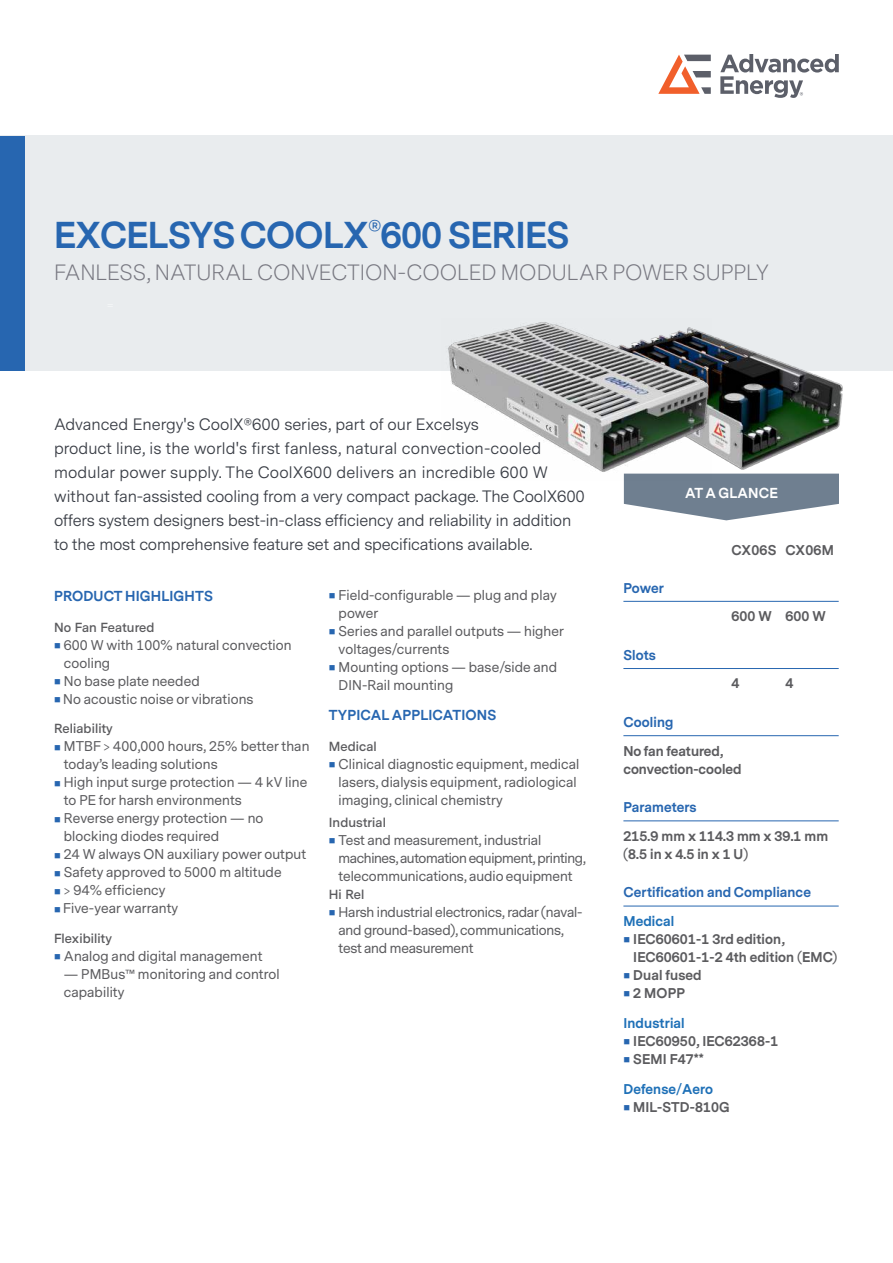
<style>
.page{position:relative;width:893px;height:1263px;background:#fff}
.page>*{position:absolute;margin:0;border:0;box-sizing:border-box;transform-origin:0 0}
.t1{font:700 34.95px "Messina Sans";letter-spacing:-.015em;color:#2766b0}
.t2{font:300 20.55px "Messina Sans";letter-spacing:-.005em;color:#787881}
.t3{font:16.5px/24px "Messina Sans";letter-spacing:-.01em;color:#393d45}
.t4{font:700 13.5px "Messina Sans";letter-spacing:.01em;color:#2766b0}
.t5{font:700 13.5px "Messina Sans";letter-spacing:.01em;color:#fff}
.t6{font:13.2px/18px "Messina Sans";letter-spacing:.01em;color:#5b5b5e}
.t7{font:700 13.2px/18px "Messina Sans";letter-spacing:.01em;color:#5b5b5e}
.t8{font:13.2px/18px "Messina Sans";letter-spacing:-.01em;color:#5b5b5e}
.t9{font:600 13.2px "Messina Sans";letter-spacing:.01em;color:#5b5b5e}
.t10{font:700 13.2px "Messina Sans";letter-spacing:.01em;color:#2766b0}
.t11{font:700 13.2px "Messina Sans";letter-spacing:.01em;color:#1e70b7}
.s1{color:#2766b0}
</style>
<div class="page">
<div style="left:0;top:136px;width:893px;height:235px;background:#e9ecee"></div>
<div style="left:0;top:136px;width:24px;height:235px;background:#2766b0"></div>
<svg style="left:658px;top:55px;width:53px;height:39px"></svg>
<svg style="left:720px;top:54px;width:119px;height:44px"></svg>
<hr style="left:623px;top:601px;width:216px;height:1px;background:#2766b0">
<hr style="left:623px;top:668px;width:216px;height:1px;background:#2766b0">
<hr style="left:623px;top:735px;width:216px;height:1px;background:#2766b0">
<hr style="left:623px;top:821px;width:216px;height:1px;background:#2766b0">
<hr style="left:623px;top:906px;width:216px;height:1px;background:#2766b0">
<svg style="left:631px;top:505px;width:200px;height:15px"></svg>
<img style="left:623px;top:335px;width:220px;height:170px">
<img style="left:448px;top:322px;width:263px;height:158px">
<h1 class="t1" style="left:54px;top:218px;width:516px">EXCELSYS COOLX<sup>®</sup>600 SERIES</h1>
<h2 class="t2" style="left:54px;top:264px;width:716px">FANLESS, NATURAL CONVECTION-COOLED MODULAR POWER SUPPLY</h2>
<p class="t3" style="left:54px;top:413px;width:532px">Advanced Energy's CoolX®600 series, part of our Excelsys<br>product line, is the world's first fanless, natural convection-cooled modular power supply. The CoolX600 delivers an incredible 600 W without fan-assisted cooling from a very compact package. The CoolX600 offers system designers best-in-class efficiency and reliability in addition to the most comprehensive feature set and specifications available.</p>
<p class="t4" style="left:54px;top:589px;width:160px">PRODUCT HIGHLIGHTS</p>
<p class="t9" style="left:54px;top:622px;width:102px">No Fan Featured</p>
<p class="t6" style="left:64px;top:636px;width:229px;text-indent:-10px"><span class="s1">■</span> 600 W with 100% natural convection cooling</p>
<p class="t6" style="left:54px;top:672px;width:147px"><span class="s1">■</span> No base plate needed</p>
<p class="t6" style="left:54px;top:690px;width:201px"><span class="s1">■</span> No acoustic noise or vibrations</p>
<p class="t9" style="left:54px;top:724px;width:60px">Reliability</p>
<p class="t6" style="left:64px;top:738px;width:247px;text-indent:-10px"><span class="s1">■</span> MTBF &gt; 400,000 hours, 25% better than today’s leading solutions</p>
<p class="t6" style="left:64px;top:774px;width:245px;text-indent:-10px"><span class="s1">■</span> High input surge protection — 4 kV line to PE for harsh environments</p>
<p class="t6" style="left:64px;top:810px;width:201px;text-indent:-10px"><span class="s1">■</span> Reverse energy protection — no blocking diodes required</p>
<p class="t6" style="left:54px;top:846px;width:254px"><span class="s1">■</span> 24 W always ON auxiliary power output</p>
<p class="t6" style="left:54px;top:864px;width:229px"><span class="s1">■</span> Safety approved to 5000 m altitude</p>
<p class="t6" style="left:54px;top:882px;width:113px"><span class="s1">■</span> &gt; 94% efficiency</p>
<p class="t6" style="left:54px;top:900px;width:126px"><span class="s1">■</span> Five-year warranty</p>
<p class="t9" style="left:54px;top:934px;width:59px">Flexibility</p>
<p class="t6" style="left:54px;top:948px;width:210px"><span class="s1">■</span> Analog and digital management</p>
<p class="t6" style="left:64px;top:966px;width:217px">— PMBus™ monitoring and control capability</p>
<p class="t6" style="left:339px;top:586px;width:220px;text-indent:-10px"><span class="s1">■</span> Field-configurable — plug and play power</p>
<p class="t6" style="left:339px;top:622px;width:227px;text-indent:-10px"><span class="s1">■</span> Series and parallel outputs — higher voltages/currents</p>
<p class="t6" style="left:339px;top:658px;width:220px;text-indent:-10px"><span class="s1">■</span> Mounting options — base/side and<br>DIN-Rail mounting</p>
<p class="t4" style="left:329px;top:708px;width:169px">TYPICAL APPLICATIONS</p>
<p class="t9" style="left:329px;top:741px;width:50px">Medical</p>
<p class="t6" style="left:339px;top:755px;width:242px;text-indent:-10px"><span class="s1">■</span> Clinical diagnostic equipment, medical lasers, dialysis equipment, radiological imaging, clinical chemistry</p>
<p class="t9" style="left:329px;top:818px;width:59px">Industrial</p>
<p class="t6" style="left:339px;top:832px;width:249px;text-indent:-10px"><span class="s1">■</span> Test and measurement, industrial machines, automation equipment, printing, telecommunications, audio equipment</p>
<p class="t9" style="left:329px;top:890px;width:37px">Hi Rel</p>
<p class="t8" style="left:339px;top:904px;width:246px;text-indent:-10px"><span class="s1">■</span> Harsh industrial electronics, radar (naval&shy;and ground-based), communications, test and measurement</p>
<p class="t5" style="left:685px;top:486px;width:94px">AT A GLANCE</p>
<p class="t10" style="left:623px;top:581px;width:42px">Power</p>
<p class="t10" style="left:623px;top:648px;width:34px">Slots</p>
<p class="t7" style="left:731px;top:542px;width:104px">CX06S CX06M</p>
<p class="t7" style="left:731px;top:608px;width:96px">600 W 600 W</p>
<p class="t7" style="left:731px;top:675px;width:9px">4</p>
<p class="t7" style="left:785px;top:675px;width:9px">4</p>
<p class="t10" style="left:623px;top:715px;width:51px">Cooling</p>
<p class="t7" style="left:623px;top:742px;width:120px">No fan featured, convection-cooled</p>
<p class="t10" style="left:623px;top:800px;width:75px">Parameters</p>
<p class="t7" style="left:623px;top:827px;width:206px">215.9 mm x 114.3 mm x 39.1 mm (8.5 in x 4.5 in x 1 U)</p>
<p class="t10" style="left:623px;top:886px;width:189px">Certification and Compliance</p>
<p class="t11" style="left:623px;top:914px;width:52px">Medical</p>
<p class="t7" style="left:633px;top:931px;width:205px;text-indent:-10px"><span class="s1">■</span> IEC60601-1 3rd edition,<br>IEC60601-1-2 4th edition (EMC)</p>
<p class="t7" style="left:623px;top:967px;width:80px"><span class="s1">■</span> Dual fused</p>
<p class="t7" style="left:623px;top:985px;width:63px"><span class="s1">■</span> 2 MOPP</p>
<p class="t11" style="left:623px;top:1016px;width:63px">Industrial</p>
<p class="t7" style="left:623px;top:1032px;width:156px"><span class="s1">■</span> IEC60950, IEC62368-1</p>
<p class="t7" style="left:623px;top:1050px;width:82px"><span class="s1">■</span> SEMI F47**</p>
<p class="t11" style="left:623px;top:1082px;width:91px">Defense/Aero</p>
<p class="t7" style="left:623px;top:1098px;width:108px"><span class="s1">■</span> MIL-STD-810G</p>
</div>
